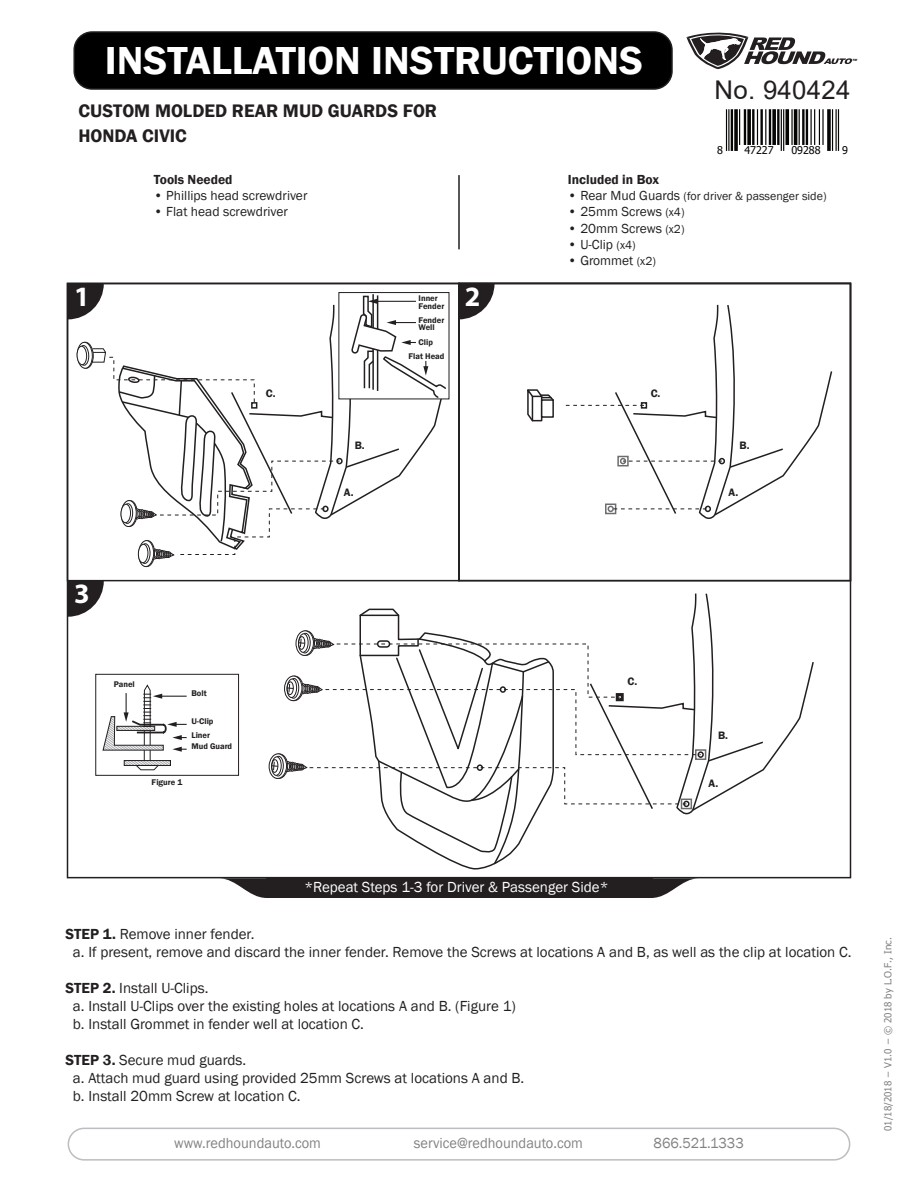
<style>
.page{position:relative;width:918px;height:1188px;background:#fff}
.page>*{position:absolute;margin:0;border:0;box-sizing:border-box;transform-origin:0 0}
.t1{font:600 40.2px "Franklin Gothic";color:#fff}
.t2{font:700 28.05px "Myriad Pro";color:#fff}
.t3{font:25.8px "Arial";letter-spacing:.01em;color:#231f20}
.t4{font:600 18.6px/24.5px "Franklin Gothic";color:#231f20}
.t5{font:15px/18px "Franklin Gothic";color:#231f20}
.t6{font:15px "Franklin Gothic";color:#808285;scale:.96 1}
.t7{font:15px "Franklin Gothic";color:#fff}
.t8{font:13.5px "Franklin Gothic";color:#231f20}
.t9{font:600 13.5px "Franklin Gothic";color:#231f20}
.t10{font:12px "Franklin Gothic";color:#231f20}
.t11{font:600 11.1px "Franklin Gothic";color:#231f20}
.t12{font:10.65px "Tahoma";color:#050504}
.t13{font:9.75px "Tahoma";color:#808285}
.t14{font:600 8.55px/7.5px "Franklin Gothic";color:#231f20}
.t15{font:italic 900 3px "Arial";color:#231f20}
.s1{font-size:13.5px}
.s2{font-size:12px}
.s3{font-weight:600}
</style>
<div class="page">
<svg style="left:725px;top:109px;width:115px;height:42px"></svg>
<hr style="left:726px;top:109px;width:1px;height:42px;background:#050504">
<hr style="left:728px;top:109px;width:1px;height:42px;background:#050504">
<hr style="left:731px;top:109px;width:2px;height:42px;background:#050504">
<svg style="left:734px;top:109px;width:4px;height:42px"></svg>
<hr style="left:739px;top:109px;width:1px;height:36px;background:#050504">
<hr style="left:744px;top:109px;width:2px;height:36px;background:#050504">
<svg style="left:747px;top:109px;width:4px;height:36px"></svg>
<hr style="left:752px;top:109px;width:3px;height:36px;background:#050504">
<hr style="left:757px;top:109px;width:1px;height:36px;background:#050504">
<hr style="left:760px;top:109px;width:3px;height:36px;background:#050504">
<hr style="left:765px;top:109px;width:1px;height:36px;background:#050504">
<hr style="left:769px;top:109px;width:2px;height:36px;background:#050504">
<svg style="left:772px;top:109px;width:4px;height:36px"></svg>
<hr style="left:777px;top:109px;width:3px;height:36px;background:#050504">
<hr style="left:781px;top:109px;width:1px;height:42px;background:#050504">
<hr style="left:783px;top:109px;width:1px;height:42px;background:#050504">
<svg style="left:785px;top:109px;width:4px;height:36px"></svg>
<hr style="left:791px;top:109px;width:2px;height:36px;background:#050504">
<hr style="left:794px;top:109px;width:3px;height:36px;background:#050504">
<hr style="left:799px;top:109px;width:1px;height:36px;background:#050504">
<hr style="left:802px;top:109px;width:3px;height:36px;background:#050504">
<hr style="left:806px;top:109px;width:2px;height:36px;background:#050504">
<hr style="left:811px;top:109px;width:1px;height:36px;background:#050504">
<hr style="left:814px;top:109px;width:1px;height:36px;background:#050504">
<hr style="left:819px;top:109px;width:1px;height:36px;background:#050504">
<hr style="left:822px;top:109px;width:2px;height:36px;background:#050504">
<svg style="left:827px;top:109px;width:4px;height:42px"></svg>
<hr style="left:832px;top:109px;width:1px;height:42px;background:#050504">
<hr style="left:836px;top:109px;width:1px;height:42px;background:#050504">
<hr style="left:838px;top:109px;width:1px;height:42px;background:#050504">
<svg style="left:686px;top:32px;width:166px;height:37px"></svg>
<div style="left:74px;top:32px;width:598px;height:57px;background:#000;border-radius:18px"></div>
<div style="left:73px;top:31px;width:600px;height:59px;border:2px solid #231f20;border-radius:18px"></div>
<hr style="left:458px;top:175px;width:2px;height:74px;background:#231f20">
<div style="left:266px;top:878px;width:386px;height:20px;background:#231f20"></div>
<svg style="left:219px;top:878px;width:47px;height:20px"></svg>
<svg style="left:652px;top:878px;width:47px;height:20px"></svg>
<svg style="left:458px;top:283px;width:38px;height:36px"></svg>
<svg style="left:68px;top:580px;width:37px;height:37px"></svg>
<div style="left:68px;top:1128px;width:782px;height:33px;border:2px solid #bcbdc0;border-radius:16px"></div>
<div style="left:139px;top:540px;width:16px;height:27px;border:1px solid #231f20;border-radius:50%"></div>
<svg style="left:138px;top:540px;width:16px;height:27px"></svg>
<div style="left:138px;top:540px;width:16px;height:27px;border:1px solid #231f20;border-radius:50%"></div>
<div style="left:140px;top:543px;width:11px;height:21px;border:1px solid #231f20;border-radius:50%"></div>
<svg style="left:138px;top:544px;width:10px;height:19px"></svg>
<div style="left:138px;top:544px;width:10px;height:19px;border:1px solid #231f20;border-radius:50%"></div>
<svg style="left:527px;top:389px;width:27px;height:33px"></svg>
<svg style="left:565px;top:304px;width:268px;height:215px"></svg>
<svg style="left:68px;top:283px;width:381px;height:276px"></svg>
<div style="left:284px;top:676px;width:19px;height:25px;border:1px solid #231f20;border-radius:50%"></div>
<svg style="left:285px;top:593px;width:529px;height:272px"></svg>
<div style="left:285px;top:763px;width:5px;height:8px;border:1px solid #231f20;border-radius:50%"></div>
<div style="left:270px;top:753px;width:18px;height:26px;border:1px solid #231f20;border-radius:50%"></div>
<svg style="left:269px;top:754px;width:18px;height:25px"></svg>
<div style="left:269px;top:753px;width:18px;height:26px;border:1px solid #231f20;border-radius:50%"></div>
<div style="left:273px;top:756px;width:11px;height:20px;border:1px solid #231f20;border-radius:50%"></div>
<svg style="left:271px;top:757px;width:10px;height:18px"></svg>
<div style="left:271px;top:756px;width:11px;height:20px;border:1px solid #231f20;border-radius:50%"></div>
<div style="left:271px;top:759px;width:7px;height:14px;border:1px solid #231f20;border-radius:50%"></div>
<svg style="left:272px;top:762px;width:6px;height:8px"></svg>
<div style="left:95px;top:674px;width:144px;height:102px;border:1px solid #231f20"></div>
<svg style="left:102px;top:684px;width:85px;height:87px"></svg>
<h1 class="t1" style="left:105px;top:36px;width:540px">INSTALLATION INSTRUCTIONS</h1>
<p class="t4" style="left:79px;top:99px;width:360px">CUSTOM MOLDED REAR MUD GUARDS FOR<br>HONDA CIVIC</p>
<p class="t15" style="left:852px;top:57px;width:8px">TM</p>
<h3 class="t3" style="left:715px;top:73px;width:137px">No. 940424</h3>
<p class="t12" style="left:717px;top:143px;width:7px">8</p>
<p class="t12" style="left:744px;top:143px;width:31px">47227</p>
<p class="t12" style="left:791px;top:143px;width:31px">09288</p>
<p class="t12" style="left:842px;top:143px;width:7px">9</p>
<p class="t9" style="left:154px;top:171px;width:80px">Tools Needed</p>
<p class="t8" style="left:154px;top:187px;width:155px">• Phillips head screwdriver</p>
<p class="t8" style="left:154px;top:204px;width:136px">• Flat head screwdriver</p>
<h2 class="t2" style="left:74px;top:278px;width:17px">1</h2>
<h2 class="t2" style="left:465px;top:278px;width:17px">2</h2>
<p class="t14" style="left:419px;top:295px;width:27px">Inner<br>Fender</p>
<p class="t14" style="left:419px;top:316px;width:27px">Fender<br>Well</p>
<p class="t14" style="left:409px;top:335px;width:37px;line-height:14.7px;text-align:center">Clip<br>Flat Head</p>
<p class="t11" style="left:266px;top:386px;width:11px">C.</p>
<h2 class="t2" style="left:74px;top:576px;width:17px">3</h2>
<p class="t14" style="left:114px;top:681px;width:23px">Panel</p>
<p class="t14" style="left:191px;top:690px;width:17px">Bolt</p>
<p class="t14" style="left:191px;top:718px;width:24px">U-Clip</p>
<p class="t14" style="left:191px;top:731px;width:20px">Liner</p>
<p class="t14" style="left:191px;top:743px;width:42px">Mud Guard</p>
<p class="t14" style="left:152px;top:779px;width:32px">Figure 1</p>
<p class="t11" style="left:355px;top:438px;width:12px">B.</p>
<p class="t11" style="left:344px;top:485px;width:11px">A.</p>
<p class="t9" style="left:568px;top:171px;width:93px">Included in Box</p>
<p class="t10" style="left:568px;top:189px;width:260px"><span class="s1">• Rear Mud Guards</span> (for driver &amp; passenger side)</p>
<p class="t8" style="left:568px;top:204px;width:118px">• 25mm Screws <span class="s2">(x4)</span></p>
<p class="t8" style="left:568px;top:220px;width:118px">• 20mm Screws <span class="s2">(x2)</span></p>
<p class="t8" style="left:568px;top:236px;width:69px">• U-Clip <span class="s2">(x4)</span></p>
<p class="t8" style="left:568px;top:252px;width:89px">• Grommet <span class="s2">(x2)</span></p>
<p class="t11" style="left:651px;top:386px;width:11px">C.</p>
<p class="t11" style="left:740px;top:438px;width:12px">B.</p>
<p class="t11" style="left:729px;top:485px;width:11px">A.</p>
<p class="t11" style="left:628px;top:675px;width:11px">C.</p>
<p class="t11" style="left:718px;top:728px;width:12px">B.</p>
<p class="t11" style="left:709px;top:777px;width:11px">A.</p>
<p class="t7" style="left:304px;top:878px;width:306px">*Repeat Steps 1-3 for Driver &amp; Passenger Side*</p>
<p class="t5" style="left:73px;top:926px;width:780px;text-indent:-8px"><span class="s3">STEP 1.</span> Remove inner fender.<br>a. If present, remove and discard the inner fender. Remove the Screws at locations A and B, as well as the clip at location C.</p>
<p class="t5" style="left:73px;top:980px;width:444px;text-indent:-8px"><span class="s3">STEP 2.</span> Install U-Clips.<br>a. Install U-Clips over the existing holes at locations A and B. (Figure 1) b. Install Grommet in fender well at location C.</p>
<p class="t5" style="left:73px;top:1052px;width:453px;text-indent:-8px"><span class="s3">STEP 3.</span> Secure mud guards.<br>a. Attach mud guard using provided 25mm Screws at locations A and B. b. Install 20mm Screw at location C.</p>
<p class="t6" style="left:174px;top:1134px;width:154px">www.redhoundauto.com</p>
<p class="t6" style="left:414px;top:1134px;width:178px">service@redhoundauto.com</p>
<p class="t6" style="left:654px;top:1134px;width:95px">866.521.1333</p>
<p class="t13" style="left:881px;top:1131px;width:195px;rotate:-90deg">01/18/2018 − V1.0 − © 2018 by L.O.F., Inc.</p>
</div>
